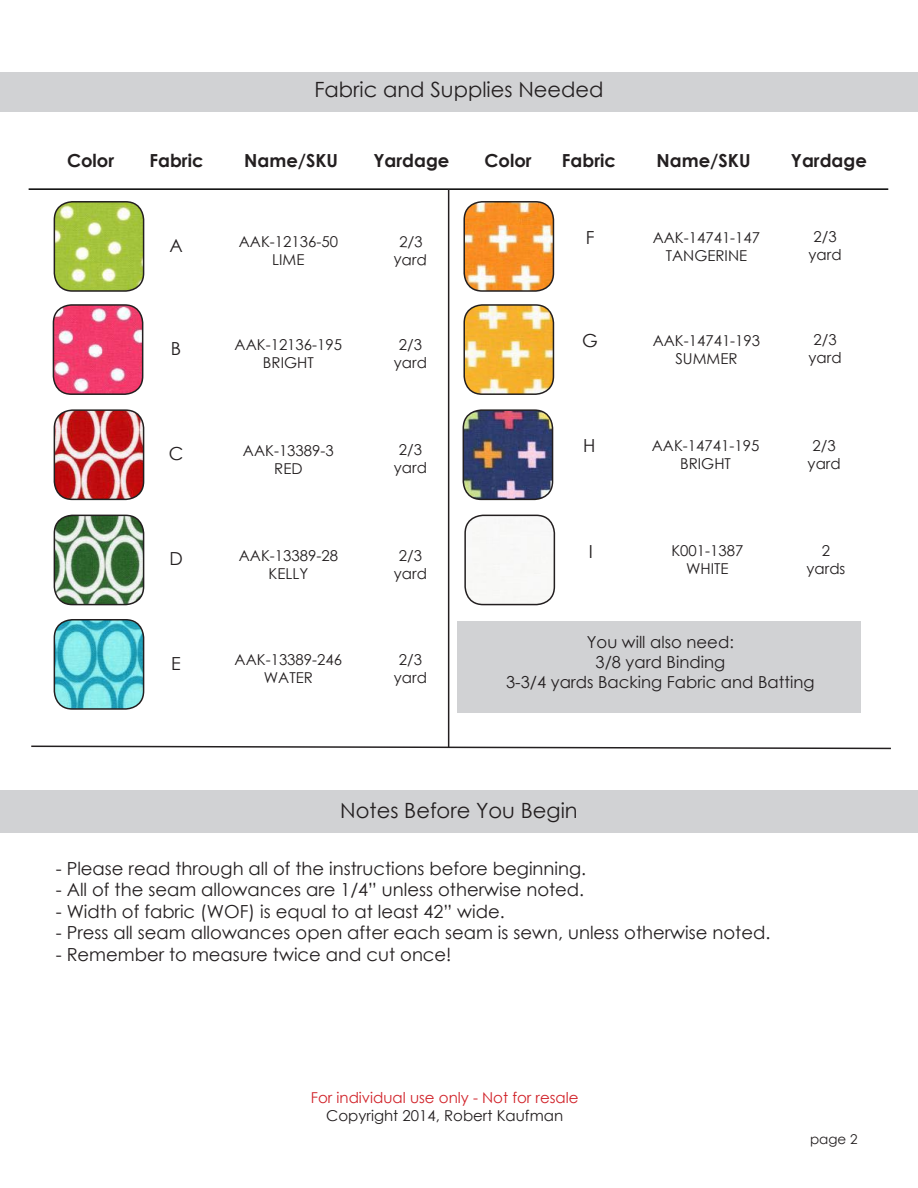
<style>
.page{position:relative;width:918px;height:1188px;background:#fff}
.page>*{position:absolute;margin:0;border:0;box-sizing:border-box;transform-origin:0 0}
.t1{font:21px "Century Gothic";color:#231f20}
.t2{font:18px "Century Gothic";color:#231f20}
.t3{font:700 18px "Century Gothic";color:#231f20}
.t4{font:16.5px/19.8px "Century Gothic";color:#231f20;text-align:center}
.t5{font:15px/18px "Century Gothic";color:#231f20;text-align:center}
.t6{font:15px "Century Gothic";color:#d1232a}
.t7{font:13.5px "Century Gothic";color:#231f20}
</style>
<div class="page">
<div style="left:457px;top:621px;width:404px;height:92px;background:#d1d2d4"></div>
<div style="left:0;top:791px;width:918px;height:42px;background:#d1d2d4"></div>
<div style="left:0;top:72px;width:918px;height:40px;background:#d1d2d4"></div>
<img style="left:466px;top:202px;width:87px;height:89px">
<div style="left:463px;top:201px;width:91px;height:91px;border:2px solid #231f20;border-radius:18px"></div>
<img style="left:53px;top:305px;width:90px;height:89px">
<div style="left:53px;top:304px;width:90px;height:91px;border:2px solid #231f20;border-radius:18px"></div>
<hr style="left:29px;top:188px;width:859px;height:2px;background:#000">
<svg style="left:31px;top:745px;width:860px;height:5px"></svg>
<hr style="left:448px;top:189px;width:1px;height:558px;background:#231f20">
<img style="left:54px;top:202px;width:90px;height:89px">
<div style="left:54px;top:201px;width:90px;height:91px;border:2px solid #231f20;border-radius:18px"></div>
<img style="left:54px;top:410px;width:90px;height:89px">
<div style="left:54px;top:409px;width:90px;height:91px;border:2px solid #231f20;border-radius:18px"></div>
<img style="left:54px;top:515px;width:90px;height:90px">
<div style="left:54px;top:515px;width:90px;height:90px;border:2px solid #231f20;border-radius:18px"></div>
<img style="left:54px;top:620px;width:90px;height:89px">
<div style="left:54px;top:619px;width:90px;height:91px;border:2px solid #231f20;border-radius:18px"></div>
<img style="left:466px;top:305px;width:87px;height:89px">
<div style="left:463px;top:304px;width:91px;height:91px;border:2px solid #231f20;border-radius:18px"></div>
<img style="left:463px;top:410px;width:90px;height:89px">
<div style="left:463px;top:409px;width:90px;height:91px;border:2px solid #231f20;border-radius:18px"></div>
<div style="left:465px;top:515px;width:89px;height:90px;background:#f8f8f6"></div>
<div style="left:464px;top:515px;width:91px;height:90px;border:2px solid #231f20;border-radius:18px"></div>
<p class="t1" style="left:314px;top:75px;width:291px">Fabric and Supplies Needed</p>
<p class="t3" style="left:67px;top:147px;width:49px">Color</p>
<p class="t3" style="left:150px;top:147px;width:56px">Fabric</p>
<p class="t3" style="left:244px;top:147px;width:95px">Name/SKU</p>
<p class="t3" style="left:373px;top:147px;width:77px">Yardage</p>
<p class="t3" style="left:485px;top:147px;width:49px">Color</p>
<p class="t3" style="left:562px;top:147px;width:55px">Fabric</p>
<p class="t3" style="left:657px;top:147px;width:95px">Name/SKU</p>
<p class="t3" style="left:791px;top:147px;width:77px">Yardage</p>
<p class="t2" style="left:169px;top:233px;width:15px">A</p>
<p class="t5" style="left:239px;top:233px;width:101px">AAK-12136-50<br>LIME</p>
<p class="t5" style="left:395px;top:232px;width:35px;rotate:2deg">2/3 yard</p>
<p class="t2" style="left:586px;top:225px;width:10px">F</p>
<p class="t5" style="left:653px;top:228px;width:109px">AAK-14741-147<br>TANGERINE</p>
<p class="t5" style="left:809px;top:228px;width:35px">2/3 yard</p>
<p class="t2" style="left:171px;top:335px;width:12px">B</p>
<p class="t5" style="left:235px;top:336px;width:109px">AAK-12136-195<br>BRIGHT</p>
<p class="t5" style="left:394px;top:335px;width:35px">2/3 yard</p>
<p class="t2" style="left:582px;top:328px;width:17px">G</p>
<p class="t5" style="left:653px;top:331px;width:109px">AAK-14741-193<br>SUMMER</p>
<p class="t5" style="left:809px;top:331px;width:35px">2/3 yard</p>
<p class="t2" style="left:169px;top:441px;width:16px">C</p>
<p class="t5" style="left:243px;top:441px;width:92px">AAK-13389-3<br>RED</p>
<p class="t5" style="left:394px;top:441px;width:35px">2/3 yard</p>
<p class="t2" style="left:583px;top:433px;width:14px">H</p>
<p class="t5" style="left:652px;top:436px;width:109px">AAK-14741-195<br>BRIGHT</p>
<p class="t5" style="left:808px;top:436px;width:35px">2/3 yard</p>
<p class="t2" style="left:169px;top:546px;width:15px">D</p>
<p class="t5" style="left:239px;top:546px;width:101px">AAK-13389-28<br>KELLY</p>
<p class="t5" style="left:394px;top:546px;width:35px">2/3 yard</p>
<p class="t2" style="left:589px;top:538px;width:6px">I</p>
<p class="t5" style="left:671px;top:542px;width:74px">K001-1387<br>WHITE</p>
<p class="t5" style="left:807px;top:541px;width:40px">2 yards</p>
<p class="t2" style="left:171px;top:651px;width:11px">E</p>
<p class="t5" style="left:235px;top:651px;width:109px">AAK-13389-246<br>WATER</p>
<p class="t5" style="left:394px;top:650px;width:35px">2/3 yard</p>
<p class="t4" style="left:506px;top:632px;width:310px">You will also need:<br>3/8 yard Binding<br>3-3/4 yards Backing Fabric and Batting</p>
<p class="t1" style="left:340px;top:796px;width:239px">Notes Before You Begin</p>
<p class="t2" style="left:56px;top:856px;width:532px">- Please read through all of the instructions before beginning.</p>
<p class="t2" style="left:56px;top:877px;width:530px">- All of the seam allowances are 1/4” unless otherwise noted.</p>
<p class="t2" style="left:56px;top:899px;width:450px">- Width of fabric (WOF) is equal to at least 42” wide.</p>
<p class="t2" style="left:56px;top:920px;width:716px">- Press all seam allowances open after each seam is sewn, unless otherwise noted.</p>
<p class="t2" style="left:56px;top:942px;width:397px">- Remember to measure twice and cut once!</p>
<p class="t6" style="left:311px;top:1087px;width:269px">For individual use only - Not for resale</p>
<p class="t5" style="left:326px;top:1106px;width:238px">Copyright 2014, Robert Kaufman</p>
<p class="t7" style="left:810px;top:1130px;width:49px">page 2</p>
</div>
